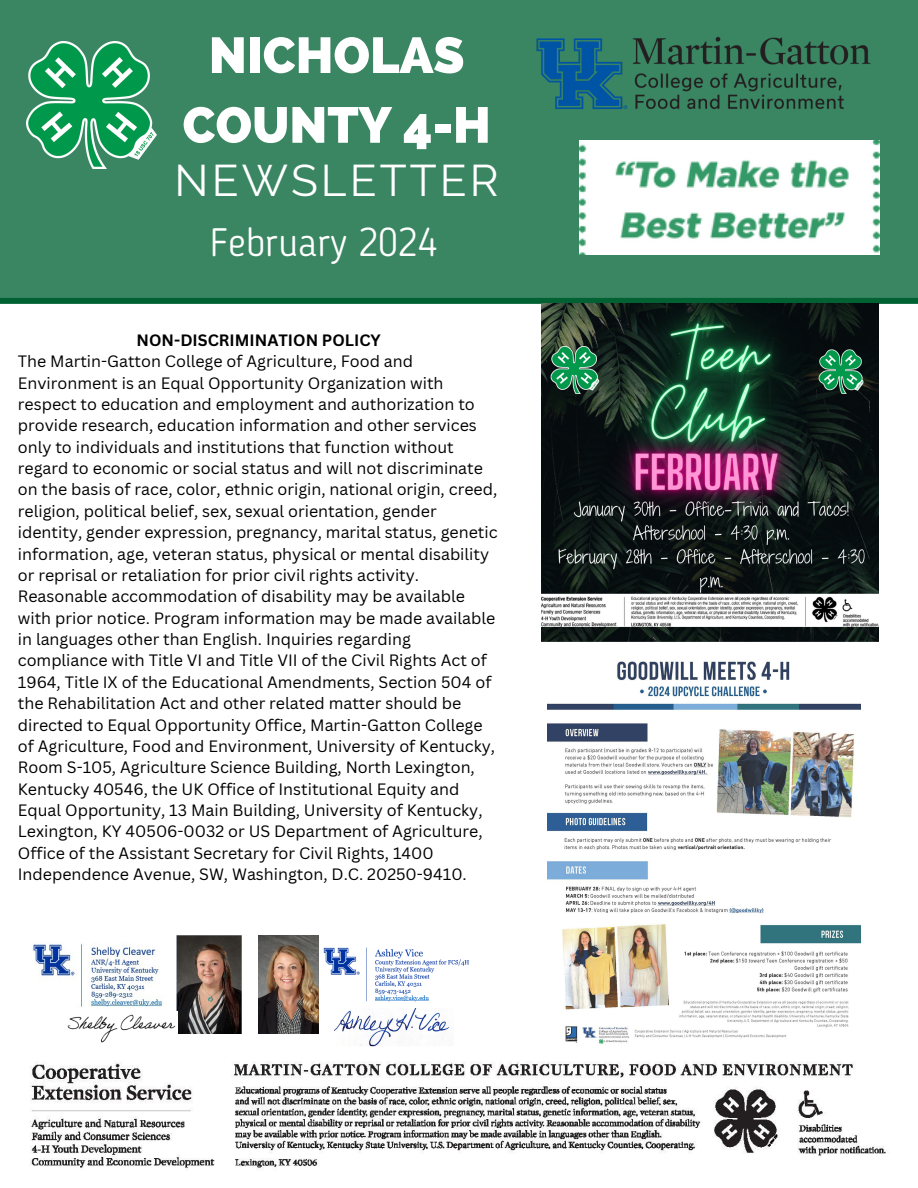
<style>
.page{position:relative;width:918px;height:1188px;background:#fff}
.page>*{position:absolute;margin:0;border:0;box-sizing:border-box;transform-origin:0 0}
.t1{font:800 50.4px/69.8px "Raleway";color:#fff;text-align:center}
.t2{font:44.1px "Raleway";letter-spacing:.07em;color:#fff}
.t3{font:300 39.45px "Blogger Sans";color:#fff}
.t4{font:16.05px/21.3px "Canva Sans";color:#000}
.t5{font:700 16.05px "Canva Sans";color:#000}
</style>
<div class="page">
<div style="left:0;top:0;width:918px;height:304px;background:#3b8662"></div>
<div style="left:0;top:298px;width:918px;height:6px;background:#006233"></div>
<img style="left:26px;top:42px;width:131px;height:127px">
<img style="left:580px;top:162px;width:299px;height:93px">
<img style="left:334px;top:1009px;width:116px;height:38px">
<img style="left:323px;top:947px;width:146px;height:55px">
<img style="left:259px;top:935px;width:60px;height:98px">
<img style="left:30px;top:1061px;width:857px;height:108px">
<img style="left:177px;top:935px;width:65px;height:98px">
<img style="left:67px;top:1014px;width:109px;height:29px">
<img style="left:31px;top:943px;width:131px;height:64px">
<img style="left:536px;top:37px;width:344px;height:125px">
<img style="left:541px;top:304px;width:338px;height:337px">
<img style="left:547px;top:661px;width:314px;height:383px">
<p class="t1" style="left:183px;top:20px;width:310px">NICHOLAS<br>COUNTY 4-H</p>
<h1 class="t2" style="left:175px;top:155px;width:326px">NEWSLETTER</h1>
<p class="t3" style="left:210px;top:226px;width:229px">February 2024</p>
<p class="t5" style="left:137px;top:329px;width:246px">NON-DISCRIMINATION POLICY</p>
<p class="t4" style="left:18px;top:350px;width:481px">The Martin-Gatton College of Agriculture, Food and Environment is an Equal Opportunity Organization with respect to education and employment and authorization to provide research, education information and other services only to individuals and institutions that function without regard to economic or social status and will not discriminate on the basis of race, color, ethnic origin, national origin, creed, religion, political belief, sex, sexual orientation, gender identity, gender expression, pregnancy, marital status, genetic information, age, veteran status, physical or mental disability or reprisal or retaliation for prior civil rights activity.<br>Reasonable accommodation of disability may be available with prior notice. Program information may be made available in languages other than English. Inquiries regarding compliance with Title VI and Title VII of the Civil Rights Act of 1964, Title IX of the Educational Amendments, Section 504 of the Rehabilitation Act and other related matter should be directed to Equal Opportunity Office, Martin-Gatton College of Agriculture, Food and Environment, University of Kentucky, Room S-105, Agriculture Science Building, North Lexington, Kentucky 40546, the UK Office of Institutional Equity and Equal Opportunity, 13 Main Building, University of Kentucky, Lexington, KY 40506-0032 or US Department of Agriculture, Office of the Assistant Secretary for Civil Rights, 1400<br>Independence Avenue, SW, Washington, D.C. 20250-9410.</p>
</div>
